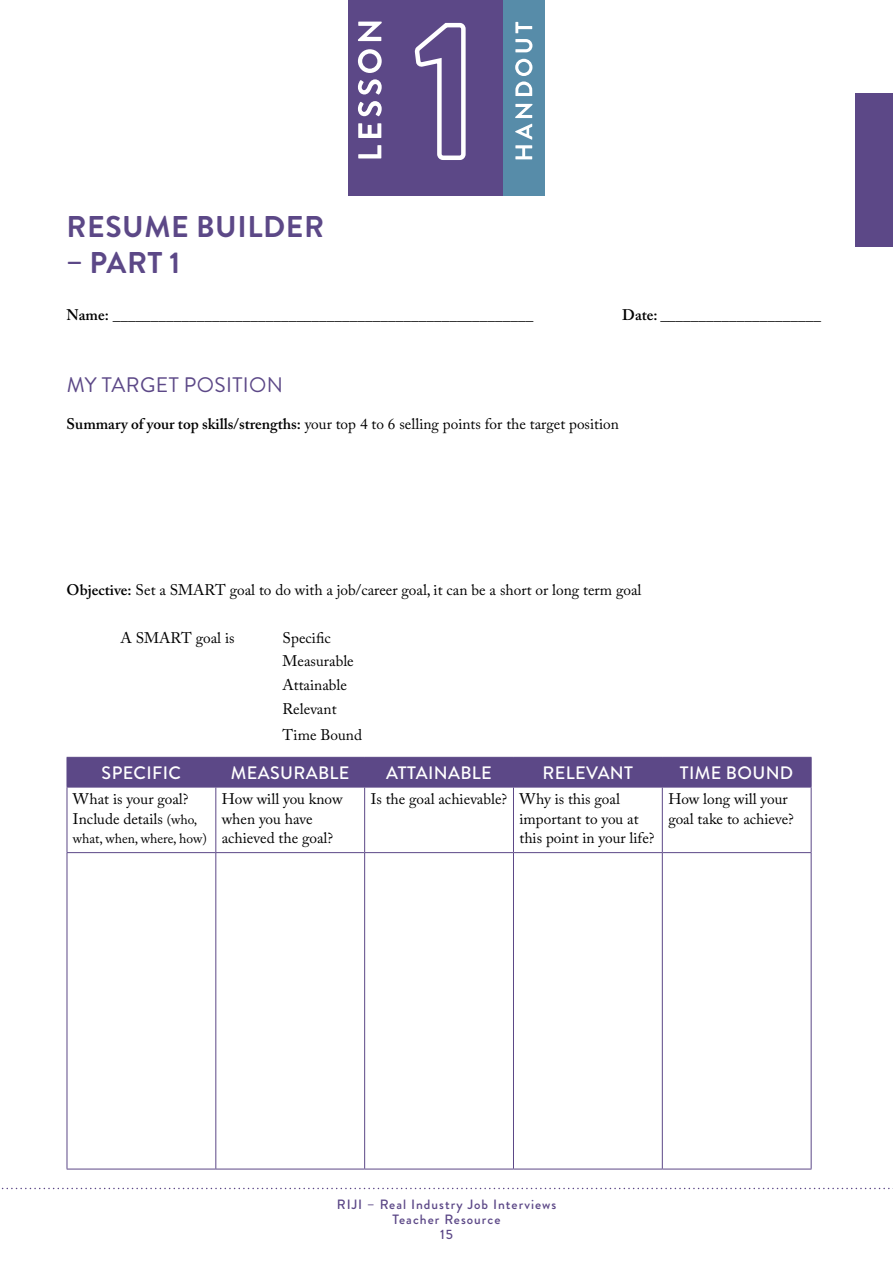
<style>
.page{position:relative;width:893px;height:1263px;background:#fff}
.page>*{position:absolute;margin:0;border:0;box-sizing:border-box;transform-origin:0 0}
.t1{font:700 30px "Brandon Grotesque";letter-spacing:.02em;color:#5c4887}
.t2{font:21px "Brandon Grotesque";letter-spacing:.02em;color:#5c4887}
.t3{font:500 18px "Brandon Grotesque";letter-spacing:.02em;color:#fff}
.t4{font:15.3px/19.5px "Adobe Caslon Pro";color:#000}
.t5{font:500 13.5px/15px "Brandon Grotesque";letter-spacing:.075em;color:#5c4887;text-align:center}
.t6{font:13.5px "Adobe Caslon Pro";color:#000}
.s1{font-weight:600}
.s2{font-size:13.5px}
</style>
<div class="page">
<svg style="left:1px;top:1188px;width:892px;height:1px"></svg>
<hr style="left:67px;top:787px;width:1px;height:65px;background:#5c4887">
<hr style="left:215px;top:787px;width:1px;height:65px;background:#5c4887">
<hr style="left:364px;top:787px;width:1px;height:65px;background:#5c4887">
<hr style="left:513px;top:787px;width:1px;height:65px;background:#5c4887">
<hr style="left:662px;top:787px;width:1px;height:65px;background:#5c4887">
<hr style="left:811px;top:787px;width:1px;height:65px;background:#5c4887">
<hr style="left:67px;top:852px;width:149px;height:1px;background:#5c4887">
<hr style="left:67px;top:853px;width:1px;height:316px;background:#5c4887">
<hr style="left:216px;top:852px;width:149px;height:1px;background:#5c4887">
<hr style="left:215px;top:853px;width:1px;height:316px;background:#5c4887">
<hr style="left:365px;top:852px;width:148px;height:1px;background:#5c4887">
<hr style="left:364px;top:853px;width:1px;height:316px;background:#5c4887">
<hr style="left:513px;top:852px;width:149px;height:1px;background:#5c4887">
<hr style="left:513px;top:853px;width:1px;height:316px;background:#5c4887">
<hr style="left:662px;top:852px;width:149px;height:1px;background:#5c4887">
<hr style="left:662px;top:853px;width:1px;height:316px;background:#5c4887">
<hr style="left:811px;top:853px;width:1px;height:316px;background:#5c4887">
<hr style="left:67px;top:1169px;width:149px;height:1px;background:#5c4887">
<hr style="left:216px;top:1169px;width:149px;height:1px;background:#5c4887">
<hr style="left:365px;top:1169px;width:148px;height:1px;background:#5c4887">
<hr style="left:513px;top:1169px;width:149px;height:1px;background:#5c4887">
<hr style="left:662px;top:1169px;width:149px;height:1px;background:#5c4887">
<div style="left:67px;top:757px;width:745px;height:30px;background:#5c4887"></div>
<hr style="left:67px;top:787px;width:149px;height:1px;background:#5c4887">
<hr style="left:216px;top:787px;width:149px;height:1px;background:#5c4887">
<hr style="left:365px;top:787px;width:148px;height:1px;background:#5c4887">
<hr style="left:513px;top:787px;width:149px;height:1px;background:#5c4887">
<hr style="left:662px;top:787px;width:149px;height:1px;background:#5c4887">
<div style="left:855px;top:94px;width:38px;height:153px;background:#5c4887"></div>
<div style="left:349px;top:0;width:195px;height:196px;background:#5c4887"></div>
<svg style="left:415px;top:22px;width:51px;height:138px"></svg>
<svg style="left:358px;top:22px;width:24px;height:136px"></svg>
<div style="left:503px;top:0;width:42px;height:196px;background:#578ca9"></div>
<svg style="left:515px;top:22px;width:17px;height:137px"></svg>
<h1 class="t1" style="left:67px;top:206px;width:259px">RESUME BUILDER</h1>
<h1 class="t1" style="left:66px;top:242px;width:116px">– PART 1</h1>
<p class="t4" style="left:67px;top:304px;width:468px"><span class="s1">Name:</span> _______________________________________________________</p>
<p class="t4" style="left:622px;top:304px;width:200px"><span class="s1">Date:</span> _____________________</p>
<h2 class="t2" style="left:67px;top:370px;width:218px">MY TARGET POSITION</h2>
<p class="t4" style="left:67px;top:414px;width:554px"><span class="s1">Summary of your top skills/strengths:</span> your top 4 to 6 selling points for the target position</p>
<p class="t4" style="left:67px;top:580px;width:576px"><span class="s1">Objective:</span> Set a SMART goal to do with a job/career goal, it can be a short or long term goal</p>
<p class="t4" style="left:121px;top:627px;width:115px">A SMART goal is</p>
<p class="t4" style="left:283px;top:625px;width:73px;line-height:23.7px">Specific<br>Measurable<br>Attainable<br>Relevant</p>
<p class="t4" style="left:283px;top:725px;width:81px">Time Bound</p>
<p class="t3" style="left:102px;top:760px;width:81px">SPECIFIC</p>
<p class="t3" style="left:231px;top:760px;width:120px">MEASURABLE</p>
<p class="t3" style="left:386px;top:760px;width:107px">ATTAINABLE</p>
<p class="t3" style="left:543px;top:760px;width:92px">RELEVANT</p>
<p class="t3" style="left:680px;top:760px;width:115px">TIME BOUND</p>
<p class="t4" style="left:73px;top:789px;width:126px">What is your goal?<br>Include details <span class="s2">(who,</span></p>
<p class="t6" style="left:73px;top:831px;width:135px">what, when, where, how)</p>
<p class="t4" style="left:222px;top:789px;width:122px">How will you know when you have achieved the goal?</p>
<p class="t4" style="left:519px;top:789px;width:137px;text-indent:-149px">Is the goal achievable? Why is this goal important to you at this point in your life?</p>
<p class="t4" style="left:668px;top:789px;width:127px">How long will your goal take to achieve?</p>
<p class="t5" style="left:337px;top:1196px;width:221px">RIJI – Real Industry Job Interviews<br>Teacher Resource<br>15</p>
</div>
